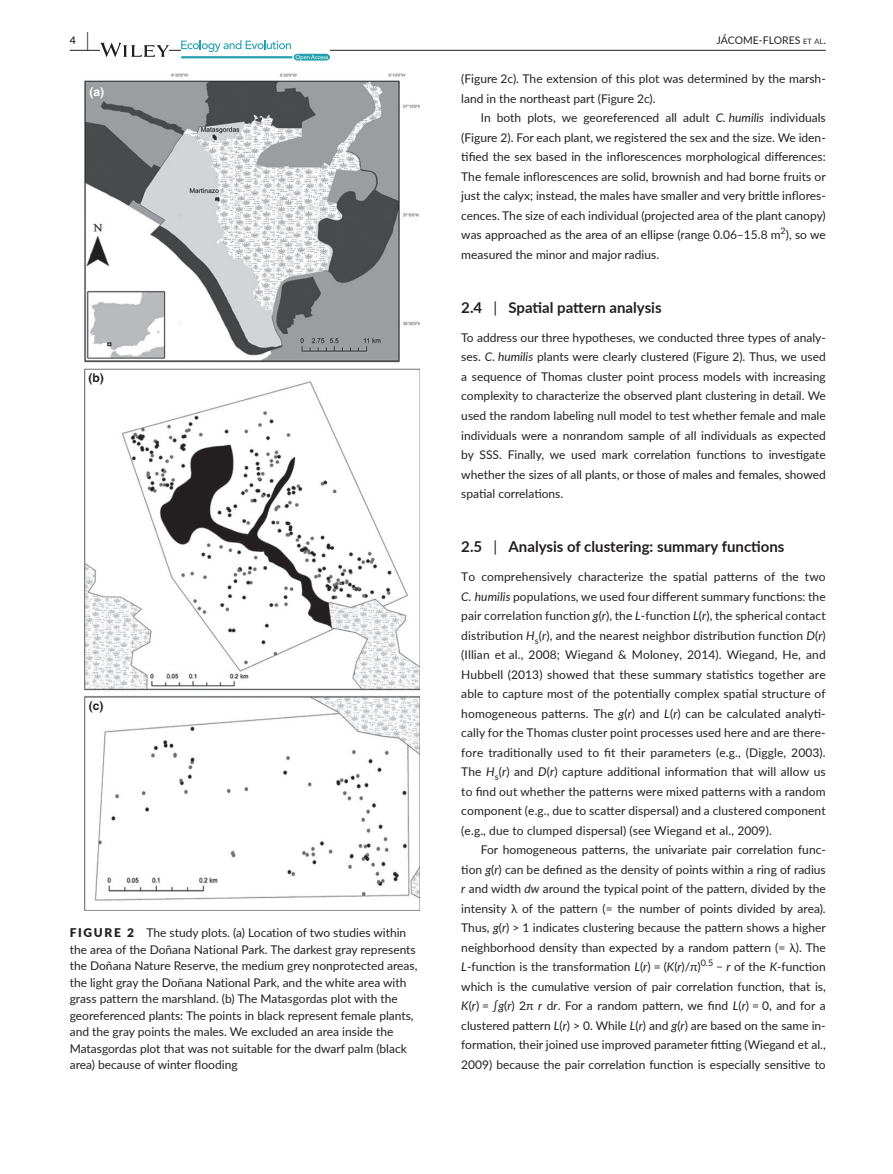
<style>
.page{position:relative;width:893px;height:1174px;background:#fff}
.page>*{position:absolute;margin:0;border:0;box-sizing:border-box;transform-origin:0 0}
.t1{font:700 15px "Lato";color:#231f20}
.t2{font:12px/19.5px "Lato";color:#231f20;text-align:justify}
.t3{font:700 12px "Helvetica";color:#231f20}
.t4{font:700 12px "Helvetica";color:#fff}
.t5{font:10.5px "Lato";color:#231f20}
.t6{font:600 10.5px "Lato";color:#231f20}
.t7{font:9px "Lato";color:#231f20}
.s1{font-size:19.5px}
.s2{font-size:7.35px}
.s3{font-style:italic}
.s4{font-weight:900}
.s5{font-weight:400}
</style>
<div class="page">
<hr style="left:70px;top:50px;width:756px;height:1px;background:#231f20">
<svg style="left:100px;top:43px;width:69px;height:14px"></svg>
<svg style="left:181px;top:40px;width:149px;height:21px"></svg>
<img style="left:84px;top:73px;width:336px;height:837px">
<p class="t6" style="left:70px;top:33px;width:21px">4 <span class="s1">|</span></p>
<p class="t5" style="left:717px;top:33px;width:111px">JÁCOME-FLORES <span class="s2">et al</span>.</p>
<p class="t2" style="left:461px;top:68px;width:366px">(Figure 2c). The extension of this plot was determined by the marsh&shy;land in the northeast part (Figure 2c).</p>
<p class="t2" style="left:461px;top:107px;width:366px;text-indent:20px">In both plots, we georeferenced all adult <span class="s3">C. humilis</span> individuals (Figure 2). For each plant, we registered the sex and the size. We iden&shy;tified the sex based in the inflorescences morphological differences:<br>The female inflorescences are solid, brownish and had borne fruits or just the calyx; instead, the males have smaller and very brittle inflores&shy;cences. The size of each individual (projected area of the plant canopy) was approached as the area of an ellipse (range 0.06–15.8 m<sup>2</sup>), so we measured the minor and major radius.</p>
<p class="t4" style="left:90px;top:85px;width:16px">(a)</p>
<p class="t3" style="left:88px;top:371px;width:17px">(b)</p>
<p class="t3" style="left:89px;top:698px;width:16px">(c)</p>
<p class="t2" style="left:70px;top:924px;width:349px;line-height:16.5px;text-align:left"><span class="s4">FIGURE 2</span> The study plots. (a) Location of two studies within the area of the Doñana National Park. The darkest gray represents the Doñana Nature Reserve, the medium grey nonprotected areas, the light gray the Doñana National Park, and the white area with grass pattern the marshland. (b) The Matasgordas plot with the georeferenced plants: The points in black represent female plants, and the gray points the males. We excluded an area inside the Matasgordas plot that was not suitable for the dwarf palm (black area) because of winter flooding</p>
<p class="t1" style="left:461px;top:296px;width:202px">2.4 <span class="s5">|</span> Spatial pattern analysis</p>
<p class="t2" style="left:461px;top:327px;width:366px">To address our three hypotheses, we conducted three types of analy&shy;ses. <span class="s3">C. humilis</span> plants were clearly clustered (Figure 2). Thus, we used a sequence of Thomas cluster point process models with increasing complexity to characterize the observed plant clustering in detail. We used the random labeling null model to test whether female and male individuals were a nonrandom sample of all individuals as expected by SSS. Finally, we used mark correlation functions to investigate whether the sizes of all plants, or those of males and females, showed spatial correlations.</p>
<p class="t1" style="left:461px;top:535px;width:325px">2.5 <span class="s5">|</span> Analysis of clustering: summary functions</p>
<p class="t2" style="left:461px;top:566px;width:366px">To comprehensively characterize the spatial patterns of the two <span class="s3">C. humilis</span> populations, we used four different summary functions: the pair correlation function <span class="s3">g</span>(<span class="s3">r</span>), the <span class="s3">L</span>-function <span class="s3">L</span>(<span class="s3">r</span>), the spherical contact distribution <span class="s3">H</span><sub>s</sub>(<span class="s3">r</span>), and the nearest neighbor distribution function <span class="s3">D</span>(<span class="s3">r</span>) (Illian et al., 2008; Wiegand &amp; Moloney, 2014). Wiegand, He, and Hubbell (2013) showed that these summary statistics together are able to capture most of the potentially complex spatial structure of homogeneous patterns. The <span class="s3">g</span>(<span class="s3">r</span>) and <span class="s3">L</span>(<span class="s3">r</span>) can be calculated analyti&shy;cally for the Thomas cluster point processes used here and are there&shy;fore traditionally used to fit their parameters (e.g., (Diggle, 2003).<br>The <span class="s3">H</span><sub>s</sub>(<span class="s3">r</span>) and <span class="s3">D</span>(<span class="s3">r</span>) capture additional information that will allow us to find out whether the patterns were mixed patterns with a random component (e.g., due to scatter dispersal) and a clustered component (e.g., due to clumped dispersal) (see Wiegand et al., 2009).</p>
<p class="t2" style="left:461px;top:839px;width:366px;text-indent:20px">For homogeneous patterns, the univariate pair correlation func&shy;tion <span class="s3">g</span>(<span class="s3">r</span>) can be defined as the density of points within a ring of radius <span class="s3">r</span> and width <span class="s3">dw</span> around the typical point of the pattern, divided by the intensity λ of the pattern (= the number of points divided by area).<br>Thus, <span class="s3">g</span>(<span class="s3">r</span>) &gt; 1 indicates clustering because the pattern shows a higher neighborhood density than expected by a random pattern (= λ). The <span class="s3">L</span>-function is the transformation <span class="s3">L</span>(<span class="s3">r</span>) = (<span class="s3">K</span>(<span class="s3">r</span>)/π)</p>
<p class="t7" style="left:701px;top:956px;width:14px">0.5</p>
<p class="t2" style="left:461px;top:956px;width:366px;text-indent:255px">− <span class="s3">r</span> of the <span class="s3">K</span>-function which is the cumulative version of pair correlation function, that is, <span class="s3">K</span>(<span class="s3">r</span>) = ∫<span class="s3">g</span>(<span class="s3">r</span>) 2π <span class="s3">r</span> d<span class="s3">r</span>. For a random pattern, we find <span class="s3">L</span>(<span class="s3">r</span>) = 0, and for a clustered pattern <span class="s3">L</span>(<span class="s3">r</span>) &gt; 0. While <span class="s3">L</span>(<span class="s3">r</span>) and <span class="s3">g</span>(<span class="s3">r</span>) are based on the same in&shy;formation, their joined use improved parameter fitting (Wiegand et al., 2009) because the pair correlation function is especially sensitive to</p>
</div>
